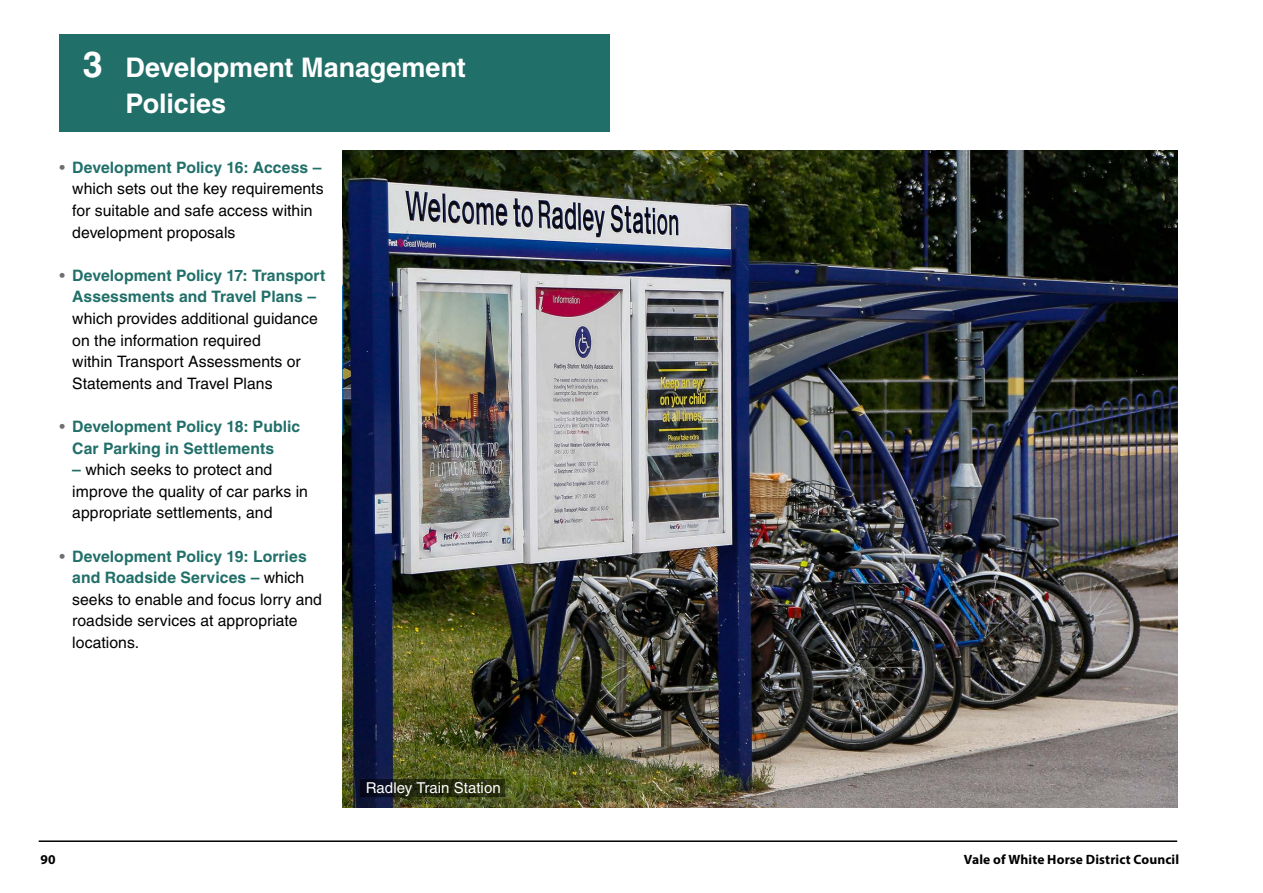
<style>
.page{position:relative;width:1263px;height:893px;background:#fff}
.page>*{position:absolute;margin:0;border:0;box-sizing:border-box;transform-origin:0 0}
.t1{font:700 27px/36px "Helvetica";letter-spacing:-.005em;color:#fff}
.t2{font:15.75px/21.6px "Helvetica";color:#000}
.t3{font:700 15.75px/21.6px "Helvetica";letter-spacing:.005em;color:#216f69;text-align:center}
.t4{font:15px "Helvetica";letter-spacing:.005em;color:#fff}
.t5{font:700 13.5px "Myriad Pro";letter-spacing:.01em;color:#000}
.s1{font-size:36px}
.s2{color:#706f6f}
.s3{font-weight:700;color:#216f69}
.s4{font-weight:400;color:#706f6f}
</style>
<div class="page">
<hr style="left:39px;top:840px;width:1138px;height:2px;background:#000">
<div style="left:60px;top:34px;width:550px;height:97px;background:#216f69"></div>
<img style="left:343px;top:150px;width:835px;height:658px">
<svg style="left:361px;top:779px;width:144px;height:18px;background:#1e2411"></svg>
<h1 class="t1" style="left:125px;top:49px;width:342px;text-indent:-43px"><span class="s1">3</span> Development Management<br>Policies</h1>
<p class="t2" style="left:72px;top:156px;width:253px;text-indent:-13px"><span class="s2">•</span> <span class="s3">Development Policy 16: Access – </span>which sets out the key requirements for suitable and safe access within development proposals</p>
<p class="t3" style="left:60px;top:264px;width:267px"><span class="s4">•</span> Development Policy 17: Transport<br>Assessments and Travel Plans –</p>
<p class="t2" style="left:72px;top:308px;width:247px">which provides additional guidance on the information required<br>within Transport Assessments or<br>Statements and Travel Plans</p>
<p class="t3" style="left:72px;top:415px;width:229px;text-align:left;text-indent:-13px"><span class="s4">•</span> Development Policy 18: Public<br>Car Parking in Settlements</p>
<p class="t2" style="left:72px;top:459px;width:237px"><span class="s3">–</span> which seeks to protect and improve the quality of car parks in appropriate settlements, and</p>
<p class="t2" style="left:72px;top:545px;width:251px;text-indent:-13px"><span class="s2">•</span> <span class="s3">Development Policy 19: Lorries and Roadside Services –</span> which seeks to enable and focus lorry and roadside services at appropriate locations.</p>
<p class="t4" style="left:366px;top:779px;width:137px">Radley Train Station</p>
<p class="t5" style="left:40px;top:851px;width:17px">90</p>
<p class="t5" style="left:964px;top:851px;width:217px">Vale of White Horse District Council</p>
</div>
